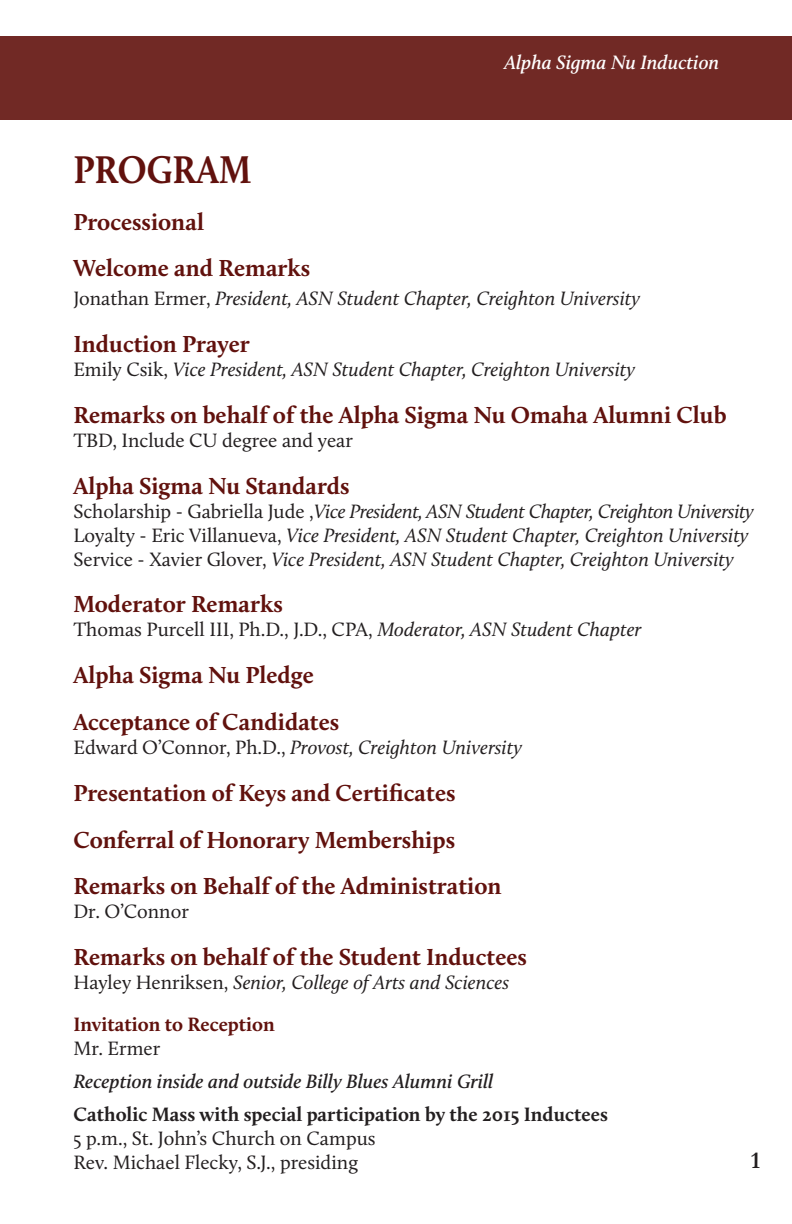
<style>
.page{position:relative;width:792px;height:1224px;background:#fff}
.page>*{position:absolute;margin:0;border:0;box-sizing:border-box;transform-origin:0 0}
.t1{font:700 40px "Calluna";color:#61110d;scale:.9 1}
.t2{font:700 24px "Calluna";color:#61110d}
.t3{font:700 24px "Garamond";color:#231f20}
.t4{font:italic 20px "Calluna";color:#231f20}
.t5{font:20px "Calluna";color:#231f20}
.t6{font:italic 20px "Calluna";letter-spacing:-.02em;color:#231f20}
.t7{font:700 20px "Calluna";color:#231f20}
.t8{font:italic 600 20px "Calluna";color:#231f20}
.t9{font:italic 600 20px "Calluna";color:#fff}
.t10{font:700 20px "Calluna";color:#61110d}
.s1{font-style:normal}
.s2{font-style:italic}
</style>
<div class="page">
<div style="left:0;top:36px;width:792px;height:84px;background:#712925"></div>
<p class="t9" style="left:504px;top:50px;width:216px">Alpha Sigma Nu Induction</p>
<p class="t1" style="left:73px;top:145px;width:199px">PROGRAM</p>
<p class="t2" style="left:73px;top:207px;width:132px">Processional</p>
<p class="t2" style="left:73px;top:254px;width:238px">Welcome and Remarks</p>
<p class="t4" style="left:73px;top:286px;width:568px"><span class="s1">Jonathan Ermer,</span> President, ASN Student Chapter, Creighton University</p>
<p class="t2" style="left:73px;top:329px;width:178px">Induction Prayer</p>
<p class="t4" style="left:73px;top:357px;width:563px"><span class="s1">Emily Csik,</span> Vice President, ASN Student Chapter, Creighton University</p>
<p class="t2" style="left:73px;top:400px;width:655px">Remarks on behalf of the Alpha Sigma Nu Omaha Alumni Club</p>
<p class="t5" style="left:73px;top:428px;width:281px">TBD, Include CU degree and year</p>
<p class="t2" style="left:73px;top:471px;width:278px">Alpha Sigma Nu Standards</p>
<p class="t6" style="left:73px;top:499px;width:682px"><span class="s1">Scholarship - Gabriella Jude ,</span>Vice President, ASN Student Chapter, Creighton University</p>
<p class="t4" style="left:73px;top:523px;width:677px"><span class="s1">Loyalty - Eric Villanueva,</span> Vice President, ASN Student Chapter, Creighton University</p>
<p class="t4" style="left:73px;top:547px;width:662px"><span class="s1">Service - Xavier Glover,</span> Vice President, ASN Student Chapter, Creighton University</p>
<p class="t2" style="left:73px;top:590px;width:211px">Moderator Remarks</p>
<p class="t5" style="left:73px;top:618px;width:570px">Thomas Purcell III, Ph.D., J.D., CPA, <span class="s2">Moderator, ASN Student Chapter</span></p>
<p class="t2" style="left:73px;top:660px;width:242px">Alpha Sigma Nu Pledge</p>
<p class="t2" style="left:73px;top:707px;width:268px">Acceptance of Candidates</p>
<p class="t4" style="left:73px;top:735px;width:450px"><span class="s1">Edward O’Connor, Ph.D.,</span> Provost, Creighton University</p>
<p class="t2" style="left:73px;top:778px;width:384px">Presentation of Keys and Certificates</p>
<p class="t2" style="left:73px;top:825px;width:383px">Conferral of Honorary Memberships</p>
<p class="t2" style="left:73px;top:872px;width:430px">Remarks on Behalf of the Administration</p>
<p class="t5" style="left:73px;top:900px;width:117px">Dr. O’Connor</p>
<p class="t2" style="left:73px;top:942px;width:455px">Remarks on behalf of the Student Inductees</p>
<p class="t4" style="left:73px;top:970px;width:437px"><span class="s1">Hayley Henriksen,</span> Senior, College of Arts and Sciences</p>
<p class="t10" style="left:73px;top:1012px;width:203px">Invitation to Reception</p>
<p class="t5" style="left:73px;top:1036px;width:88px">Mr. Ermer</p>
<p class="t8" style="left:73px;top:1069px;width:422px">Reception inside and outside Billy Blues Alumni Grill</p>
<p class="t7" style="left:73px;top:1102px;width:536px">Catholic Mass with special participation by the 2015 Inductees</p>
<p class="t5" style="left:73px;top:1126px;width:304px">5 p.m., St. John’s Church on Campus</p>
<p class="t5" style="left:73px;top:1150px;width:286px">Rev. Michael Flecky, S.J., presiding</p>
<p class="t3" style="left:751px;top:1146px;width:11px">1</p>
</div>
